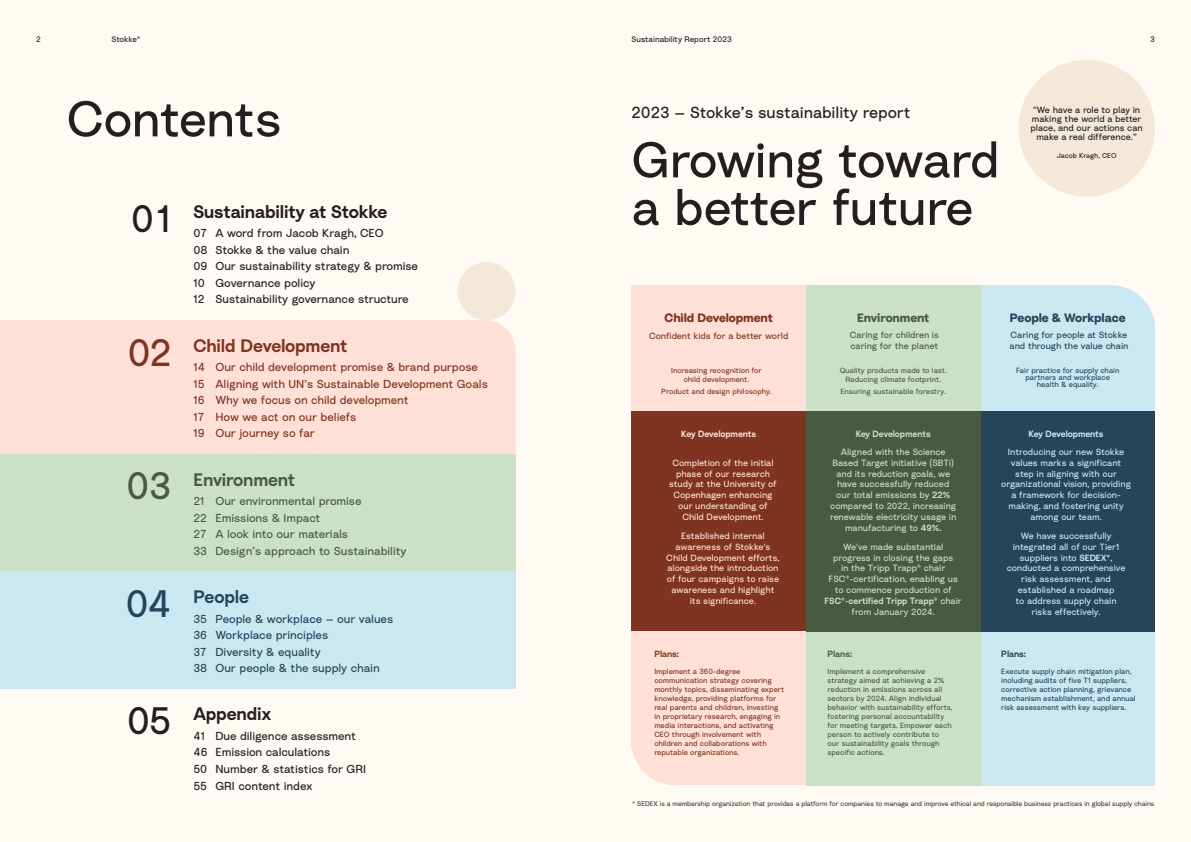
<style>
.page{position:relative;width:1191px;height:842px;background:#fff}
.page>*{position:absolute;margin:0;border:0;box-sizing:border-box;transform-origin:0 0}
.t1{font:50px/47.6px "Stokke";letter-spacing:-.025em;color:#231f20}
.t2{font:38px "Stokke";color:#231f20}
.t3{font:38px "Stokke";color:#7e3420}
.t4{font:38px "Stokke";color:#485b41}
.t5{font:38px "Stokke";color:#26445a}
.t6{font:600 18px "Stokke";letter-spacing:-.01em;color:#231f20}
.t7{font:600 18px "Stokke";letter-spacing:-.01em;color:#7e3420}
.t8{font:600 18px "Stokke";letter-spacing:-.01em;color:#485b41}
.t9{font:600 18px "Stokke";letter-spacing:-.015em;color:#26445a}
.t10{font:16px "Stokke";letter-spacing:-.01em;color:#231f20}
.t11{font:700 12px "Stokke";letter-spacing:-.01em;color:#7e3420}
.t12{font:700 12px "Stokke";letter-spacing:-.01em;color:#26445a}
.t13{font:700 12px "Stokke";letter-spacing:-.01em;color:#485b41}
.t14{font:11.5px/16.5px "Stokke";letter-spacing:-.01em;color:#231f20}
.t15{font:11.5px/16.5px "Stokke";letter-spacing:-.01em;color:#7e3420}
.t16{font:11.5px/16.5px "Stokke";letter-spacing:-.01em;color:#485b41}
.t17{font:11.5px/16.5px "Stokke";letter-spacing:-.01em;color:#26445a}
.t18{font:9px/10.8px "Stokke";letter-spacing:-.01em;color:#cae1c5;text-align:center}
.t19{font:9px/10.8px "Stokke";letter-spacing:-.01em;color:#c9e8f2;text-align:center}
.t20{font:9px/10.8px "Stokke";letter-spacing:-.01em;color:#ffe0d7;text-align:center}
.t21{font:9px/9px "Stokke";letter-spacing:-.01em;color:#231f20;text-align:center}
.t22{font:9px/11px "Stokke";letter-spacing:-.01em;color:#26445a}
.t23{font:9px/11px "Stokke";letter-spacing:-.01em;color:#485b41}
.t24{font:9px "Stokke";letter-spacing:-.015em;color:#7e3420}
.t25{font:600 9px "Stokke";letter-spacing:-.015em;color:#ffe0d7}
.t26{font:600 9px "Stokke";letter-spacing:-.015em;color:#cae1c5}
.t27{font:600 9px "Stokke";letter-spacing:-.015em;color:#c9e8f2}
.t28{font:600 9px "Stokke";color:#7e3420}
.t29{font:600 9px "Stokke";color:#485b41}
.t30{font:600 9px "Stokke";color:#26445a}
.t31{font:8px "Stokke";letter-spacing:-.01em;color:#231f20}
.t32{font:7.5px/9px "Stokke";letter-spacing:-.01em;color:#485b41;text-align:center}
.t33{font:7.5px/9px "Stokke";letter-spacing:-.01em;color:#7e3420;text-align:center}
.t34{font:7.5px/9px "Stokke";letter-spacing:-.01em;color:#26445a;text-align:center}
.t35{font:7px "Stokke";color:#231f20}
.t36{font:300 6.8px "Stokke";letter-spacing:-.01em;color:#231f20}
.s1{font-weight:600}
</style>
<div class="page">
<div style="left:0;top:0;width:595px;height:842px;background:#fffaf4"></div>
<div style="left:595px;top:0;width:596px;height:842px;background:#fffaf4"></div>
<div style="left:0;top:320px;width:515px;height:134px;background:#ffe0d7"></div>
<div style="left:0;top:454px;width:515px;height:118px;background:#cae1c5"></div>
<div style="left:0;top:572px;width:515px;height:117px;background:#c9e8f2"></div>
<div style="left:980px;top:625px;width:175px;height:160px;background:#c9e8f2"></div>
<div style="left:806px;top:625px;width:174px;height:160px;background:#cae1c5"></div>
<div style="left:457px;top:262px;width:58px;height:58px;background:#f4e9d9;border-radius:50%"></div>
<div style="left:1018px;top:60px;width:137px;height:137px;background:#f4e9d9;border-radius:50%"></div>
<div style="left:1067px;top:285px;width:88px;height:87px;background:#c9e8f2;border-radius:50%"></div>
<div style="left:980px;top:285px;width:131px;height:151px;background:#c9e8f2"></div>
<div style="left:980px;top:321px;width:175px;height:165px;background:#c9e8f2"></div>
<div style="left:980px;top:411px;width:175px;height:220px;background:#26445a"></div>
<div style="left:631px;top:285px;width:175px;height:139px;background:#ffe0d7"></div>
<div style="left:806px;top:285px;width:174px;height:163px;background:#cae1c5"></div>
<div style="left:806px;top:411px;width:174px;height:220px;background:#485b41"></div>
<div style="left:631px;top:411px;width:175px;height:220px;background:#7e3420"></div>
<div style="left:631px;top:631px;width:175px;height:118px;background:#ffe0d7"></div>
<div style="left:675px;top:682px;width:131px;height:103px;background:#ffe0d7"></div>
<svg style="left:632px;top:749px;width:43px;height:36px"></svg>
<p class="t31" style="left:36px;top:34px;width:6px">2</p>
<p class="t31" style="left:111px;top:34px;width:31px">Stokke®</p>
<p class="t31" style="left:631px;top:34px;width:102px">Sustainability Report 2023</p>
<p class="t31" style="left:1150px;top:34px;width:6px">3</p>
<h1 class="t1" style="left:67px;top:93px;width:216px">Contents</h1>
<p class="t21" style="left:1030px;top:105px;width:114px">“We have a role to play in making the world a better place, and our actions can make a real difference.”</p>
<p class="t35" style="left:1056px;top:151px;width:61px">Jacob Kragh, CEO</p>
<h3 class="t10" style="left:631px;top:102px;width:280px">2023 — Stokke’s sustainability report</h3>
<h1 class="t1" style="left:631px;top:134px;width:370px">Growing toward a better future</h1>
<h2 class="t2" style="left:131px;top:192px;width:42px">01</h2>
<h3 class="t6" style="left:193px;top:199px;width:195px">Sustainability at Stokke</h3>
<h3 class="t14" style="left:193px;top:225px;width:226px">07 A word from Jacob Kragh, CEO<br>08 Stokke &amp; the value chain<br>09 Our sustainability strategy &amp; promise<br>10 Governance policy<br>12 Sustainability governance structure</h3>
<h3 class="t7" style="left:193px;top:333px;width:156px">Child Development</h3>
<h3 class="t15" style="left:193px;top:358px;width:296px">14 Our child development promise &amp; brand purpose 15 Aligning with UN’s Sustainable Development Goals 16 Why we focus on child development<br>17 How we act on our beliefs<br>19 Our journey so far</h3>
<h3 class="t8" style="left:193px;top:467px;width:103px">Environment</h3>
<h3 class="t16" style="left:193px;top:492px;width:215px">21 Our environmental promise<br>22 Emissions &amp; Impact<br>27 A look into our materials<br>33 Design’s approach to Sustainability</h3>
<h3 class="t9" style="left:193px;top:584px;width:57px">People</h3>
<h3 class="t17" style="left:193px;top:610px;width:201px">35 People &amp; workplace — our values<br>36 Workplace principles<br>37 Diversity &amp; equality<br>38 Our people &amp; the supply chain</h3>
<h3 class="t6" style="left:193px;top:702px;width:80px">Appendix</h3>
<h3 class="t14" style="left:193px;top:727px;width:174px">41 Due diligence assessment<br>46 Emission calculations<br>50 Number &amp; statistics for GRI<br>55 GRI content index</h3>
<h3 class="t11" style="left:664px;top:310px;width:110px">Child Development</h3>
<h3 class="t13" style="left:857px;top:310px;width:74px">Environment</h3>
<h3 class="t12" style="left:1009px;top:310px;width:117px">People &amp; Workplace</h3>
<p class="t24" style="left:649px;top:330px;width:141px">Confident kids for a better world</p>
<p class="t23" style="left:849px;top:329px;width:91px">Caring for children is caring for the planet</p>
<p class="t22" style="left:1009px;top:329px;width:120px">Caring for people at Stokke and through the value chain</p>
<p class="t33" style="left:671px;top:366px;width:92px">Increasing recognition for child development.</p>
<p class="t33" style="left:661px;top:387px;width:112px">Product and design philosophy.</p>
<h2 class="t3" style="left:127px;top:326px;width:46px">02</h2>
<p class="t34" style="left:1016px;top:367px;width:105px;line-height:7px">Fair practice for supply chain partners and workplace health &amp; equality.</p>
<p class="t32" style="left:839px;top:366px;width:108px">Quality products made to last.<br>Reducing climate footprint.</p>
<p class="t32" style="left:840px;top:387px;width:107px">Ensuring sustainable forestry.</p>
<p class="t25" style="left:681px;top:428px;width:77px">Key Developments</p>
<p class="t20" style="left:669px;top:457px;width:109px">Completion of the initial phase of our research study at the University of<br>Copenhagen enhancing our understanding of<br>Child Development.</p>
<p class="t20" style="left:666px;top:530px;width:115px">Established internal awareness of Stokke's<br>Child Development efforts, alongside the introduction of four campaigns to raise awareness and highlight its significance.</p>
<p class="t26" style="left:855px;top:428px;width:77px">Key Developments</p>
<p class="t18" style="left:830px;top:446px;width:128px">Aligned with the Science<br>Based Target initiative (SBTi) and its reduction goals, we have successfully reduced our total emissions by <span class="s1">22% </span>compared to 2022, increasing renewable electricity usage in manufacturing to <span class="s1">49%.</span></p>
<p class="t18" style="left:824px;top:541px;width:139px">We've made substantial progress in closing the gaps<br>in the Tripp Trapp® chair<br>FSC®-certification, enabling us to commence production of<br><span class="s1">FSC®-certified Tripp Trapp®</span> chair from January 2024.</p>
<p class="t27" style="left:1028px;top:428px;width:77px">Key Developments</p>
<p class="t19" style="left:1001px;top:446px;width:131px">Introducing our new Stokke values marks a significant step in aligning with our organizational vision, providing a framework for decision&shy;making, and fostering unity among our team.</p>
<p class="t19" style="left:1006px;top:530px;width:120px">We have successfully integrated all of our Tier1 suppliers into <span class="s1">SEDEX*</span>, conducted a comprehensive risk assessment, and established a roadmap<br>to address supply chain risks effectively.</p>
<h2 class="t4" style="left:126px;top:460px;width:47px">03</h2>
<h2 class="t5" style="left:126px;top:578px;width:47px">04</h2>
<p class="t29" style="left:827px;top:647px;width:26px">Plans:</p>
<p class="t32" style="left:827px;top:667px;width:127px;text-align:left">Implement a comprehensive strategy aimed at achieving a 2% reduction in emissions across all sectors by 2024. Align individual behavior with sustainability efforts, fostering personal accountability for meeting targets. Empower each person to actively contribute to our sustainability goals through specific actions.</p>
<p class="t30" style="left:1001px;top:647px;width:26px">Plans:</p>
<p class="t34" style="left:1001px;top:667px;width:136px;text-align:left">Execute supply chain mitigation plan, including audits of five T1 suppliers, corrective action planning, grievance mechanism establishment, and annual risk assessment with key suppliers.</p>
<p class="t28" style="left:654px;top:647px;width:26px">Plans:</p>
<p class="t33" style="left:654px;top:667px;width:131px;text-align:left">Implement a 360-degree communication strategy covering monthly topics, disseminating expert knowledge, providing platforms for real parents and children, investing in proprietary research, engaging in media interactions, and activating CEO through involvement with children and collaborations with reputable organizations.</p>
<h2 class="t2" style="left:127px;top:695px;width:46px">05</h2>
<p class="t36" style="left:632px;top:799px;width:523px">* SEDEX is a membership organization that provides a platform for companies to manage and improve ethical and responsible business practices in global supply chains</p>
</div>
